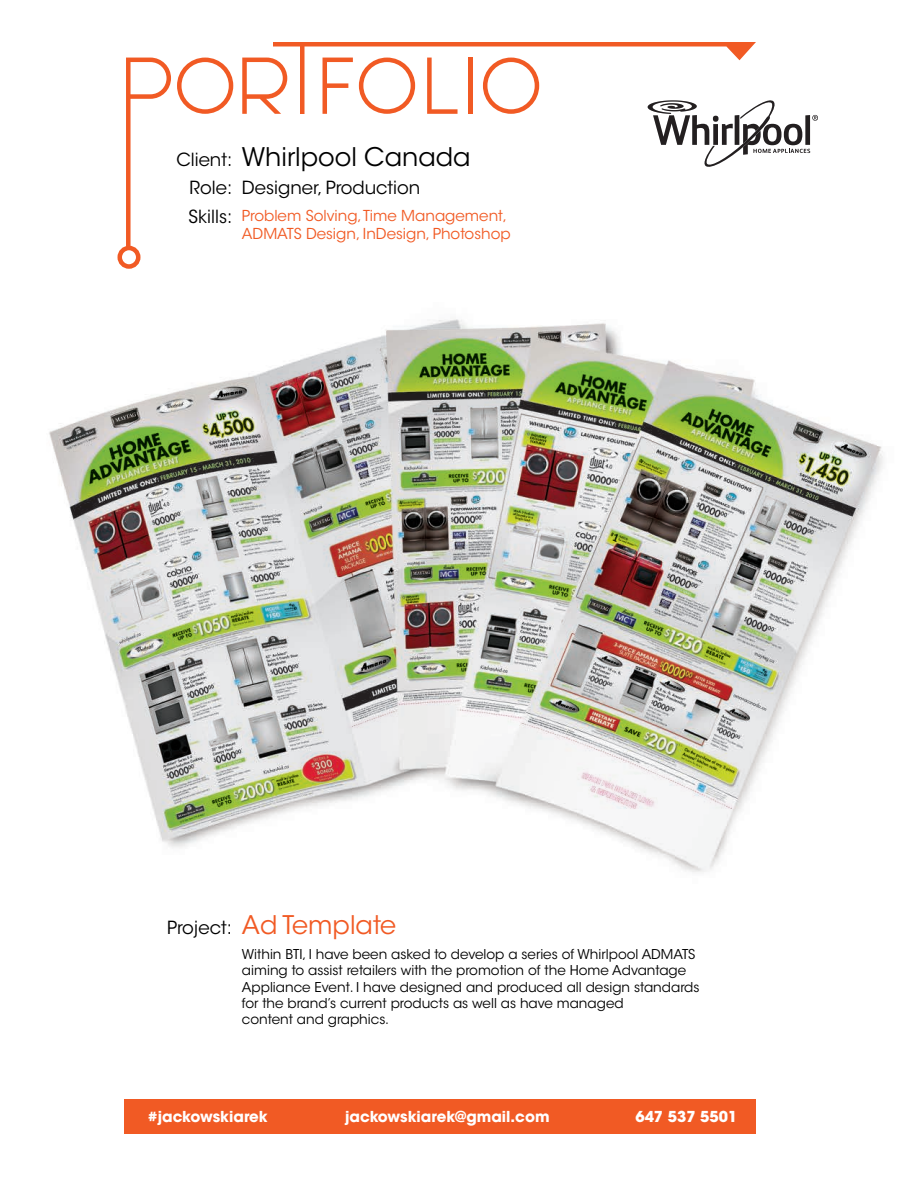
<style>
.page{position:relative;width:918px;height:1188px;background:#fff}
.page>*{position:absolute;margin:0;border:0;box-sizing:border-box;transform-origin:0 0}
.t1{font:25.5px "ITC Avant Garde Std";color:#000}
.t2{font:25.5px "ITC Avant Garde Std";color:#f15a24}
.t3{font:18px/28.5px "ITC Avant Garde Std";color:#000;text-align:justify}
.t4{font:15px/18px "ITC Avant Garde Std";color:#f15a24}
.t5{font:700 15px "ITC Avant Garde Std";color:#fff}
.t6{font:13.5px/16.2px "ITC Avant Garde Std";color:#000}
</style>
<div class="page">
<img style="left:49px;top:319px;width:834px;height:553px">
<div style="left:124px;top:1100px;width:632px;height:34px;background:#f15a24"></div>
<svg style="left:126px;top:58px;width:45px;height:191px"></svg>
<svg style="left:177px;top:58px;width:56px;height:56px"></svg>
<div style="left:117px;top:246px;width:24px;height:23px;border:4px solid #f15a24;border-radius:50%"></div>
<svg style="left:242px;top:42px;width:576px;height:125px"></svg>
<h2 class="t3" style="left:188px;top:145px;width:45px;text-indent:-12px">Client:<br>Role:<br>Skills:</h2>
<h1 class="t1" style="left:242px;top:141px;width:230px">Whirlpool Canada</h1>
<h2 class="t3" style="left:242px;top:174px;width:180px">Designer, Production</h2>
<p class="t4" style="left:242px;top:207px;width:270px">Problem Solving, Time Management,<br>ADMATS Design, InDesign, Photoshop</p>
<h2 class="t3" style="left:167px;top:913px;width:66px">Project:</h2>
<h1 class="t2" style="left:242px;top:909px;width:156px">Ad Template</h1>
<p class="t6" style="left:242px;top:946px;width:459px">Within BTI, I have been asked to develop a series of Whirlpool ADMATS aiming to assist retailers with the promotion of the Home Advantage Appliance Event. I have designed and produced all design standards for the brand’s current products as well as have managed<br>content and graphics.</p>
<p class="t5" style="left:148px;top:1106px;width:121px">#jackowskiarek</p>
<p class="t5" style="left:345px;top:1106px;width:206px">jackowskiarek@gmail.com</p>
<p class="t5" style="left:635px;top:1107px;width:103px">647 537 5501</p>
</div>
